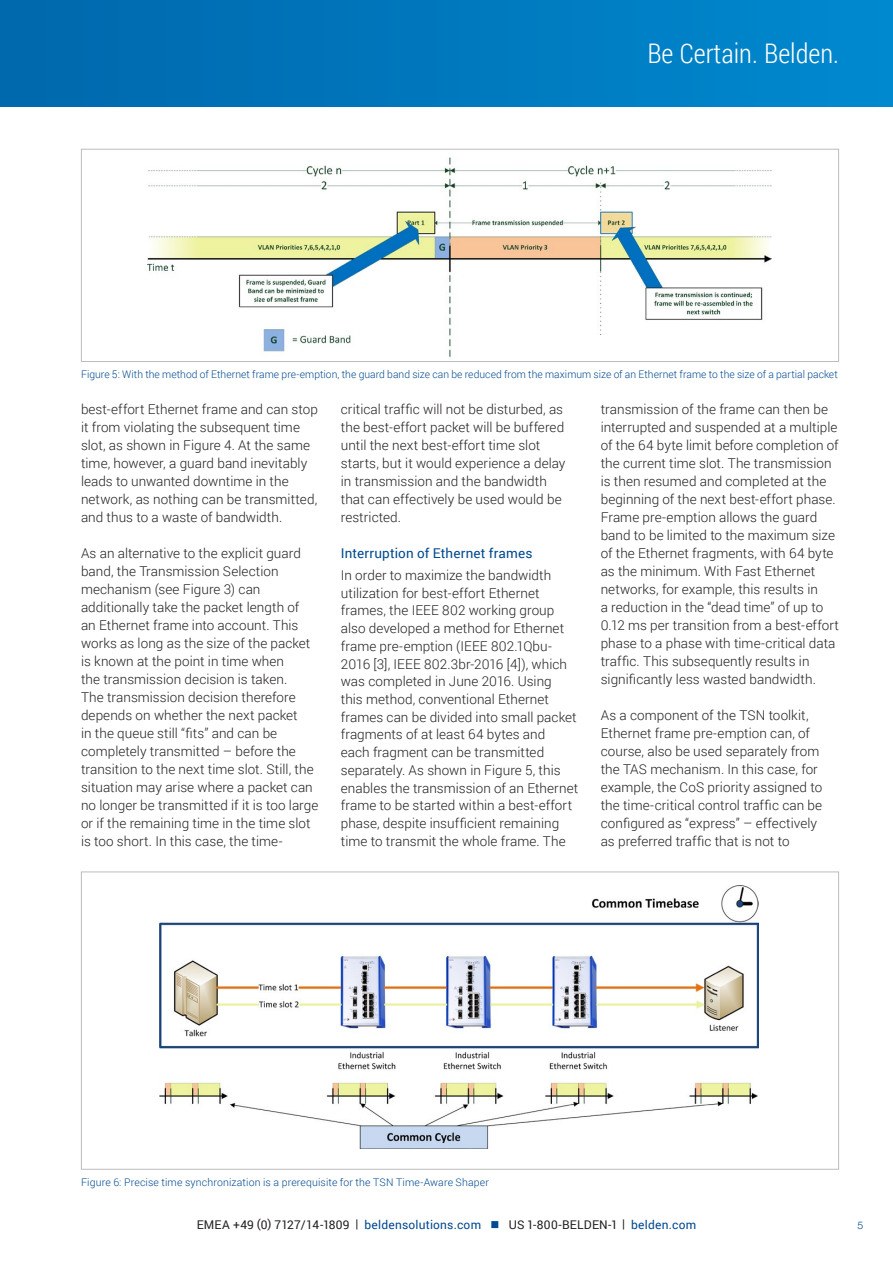
<style>
.page{position:relative;width:893px;height:1263px;background:#fff}
.page>*{position:absolute;margin:0;border:0;box-sizing:border-box;transform-origin:0 0}
.t1{font:300 27px "Roboto Condensed";color:#fff}
.t2{font:300 13.5px/18px "Roboto";letter-spacing:.005em;color:#231f20}
.t3{font:13.5px "Roboto";letter-spacing:.01em;color:#014990}
.t4{font:12px "Roboto";letter-spacing:.02em;color:#231f20}
.t5{font:300 10.5px "Roboto";letter-spacing:.005em;color:#014990}
.t6{font:300 10.5px "Helvetica Neue";color:#014990}
.s1{color:#014990}
</style>
<div class="page">
<div style="left:0;top:0;width:893px;height:106px;background:linear-gradient(to right,#0067ac,#0089cf)"></div>
<img style="left:148px;top:157px;width:624px;height:200px">
<div style="left:81px;top:149px;width:758px;height:213px;border:1px solid #bcbdc0"></div>
<img style="left:160px;top:886px;width:599px;height:263px">
<h1 class="t1" style="left:647px;top:34px;width:193px">Be Certain. Belden.</h1>
<p class="t5" style="left:81px;top:367px;width:758px">Figure 5: With the method of Ethernet frame pre-emption, the guard band size can be reduced from the maximum size of an Ethernet frame to the size of a partial packet</p>
<p class="t2" style="left:81px;top:400px;width:238px">best-effort Ethernet frame and can stop it from violating the subsequent time slot, as shown in Figure 4. At the same time, however, a guard band inevitably leads to unwanted downtime in the network, as nothing can be transmitted, and thus to a waste of bandwidth.</p>
<p class="t2" style="left:81px;top:544px;width:239px">As an alternative to the explicit guard band, the Transmission Selection mechanism (see Figure 3) can additionally take the packet length of<br>an Ethernet frame into account. This works as long as the size of the packet is known at the point in time when<br>the transmission decision is taken.<br>The transmission decision therefore depends on whether the next packet<br>in the queue still “fits” and can be completely transmitted – before the transition to the next time slot. Still, the situation may arise where a packet can no longer be transmitted if it is too large or if the remaining time in the time slot is too short. In this case, the time-</p>
<p class="t2" style="left:341px;top:399px;width:226px">critical traffic will not be disturbed, as the best-effort packet will be buffered until the next best-effort time slot starts, but it would experience a delay in transmission and the bandwidth that can effectively be used would be restricted.</p>
<p class="t3" style="left:341px;top:543px;width:193px">Interruption of Ethernet frames</p>
<p class="t2" style="left:341px;top:566px;width:239px">In order to maximize the bandwidth utilization for best-effort Ethernet frames, the IEEE 802 working group also developed a method for Ethernet frame pre-emption (IEEE 802.1Qbu-2016 [3], IEEE 802.3br-2016 [4]), which was completed in June 2016. Using<br>this method, conventional Ethernet frames can be divided into small packet fragments of at least 64 bytes and<br>each fragment can be transmitted separately. As shown in Figure 5, this enables the transmission of an Ethernet frame to be started within a best-effort phase, despite insufficient remaining time to transmit the whole frame. The</p>
<p class="t2" style="left:601px;top:400px;width:240px">transmission of the frame can then be interrupted and suspended at a multiple of the 64 byte limit before completion of the current time slot. The transmission is then resumed and completed at the beginning of the next best-effort phase.<br>Frame pre-emption allows the guard band to be limited to the maximum size of the Ethernet fragments, with 64 byte as the minimum. With Fast Ethernet networks, for example, this results in<br>a reduction in the “dead time” of up to 0.12 ms per transition from a best-effort phase to a phase with time-critical data traffic. This subsequently results in significantly less wasted bandwidth.</p>
<p class="t2" style="left:601px;top:705px;width:223px">As a component of the TSN toolkit, Ethernet frame pre-emption can, of course, also be used separately from the TAS mechanism. In this case, for example, the CoS priority assigned to the time-critical control traffic can be configured as “express” – effectively as preferred traffic that is not to</p>
<p class="t5" style="left:81px;top:1175px;width:410px">Figure 6: Precise time synchronization is a prerequisite for the TSN Time-Aware Shaper</p>
<p class="t4" style="left:197px;top:1216px;width:501px">EMEA +49 (0) 7127/14-1809 | <span class="s1">beldensolutions.com</span> <span class="s1">■</span> US 1-800-BELDEN-1 | <span class="s1">belden.com</span></p>
<p class="t6" style="left:857px;top:1219px;width:7px">5</p>
</div>
